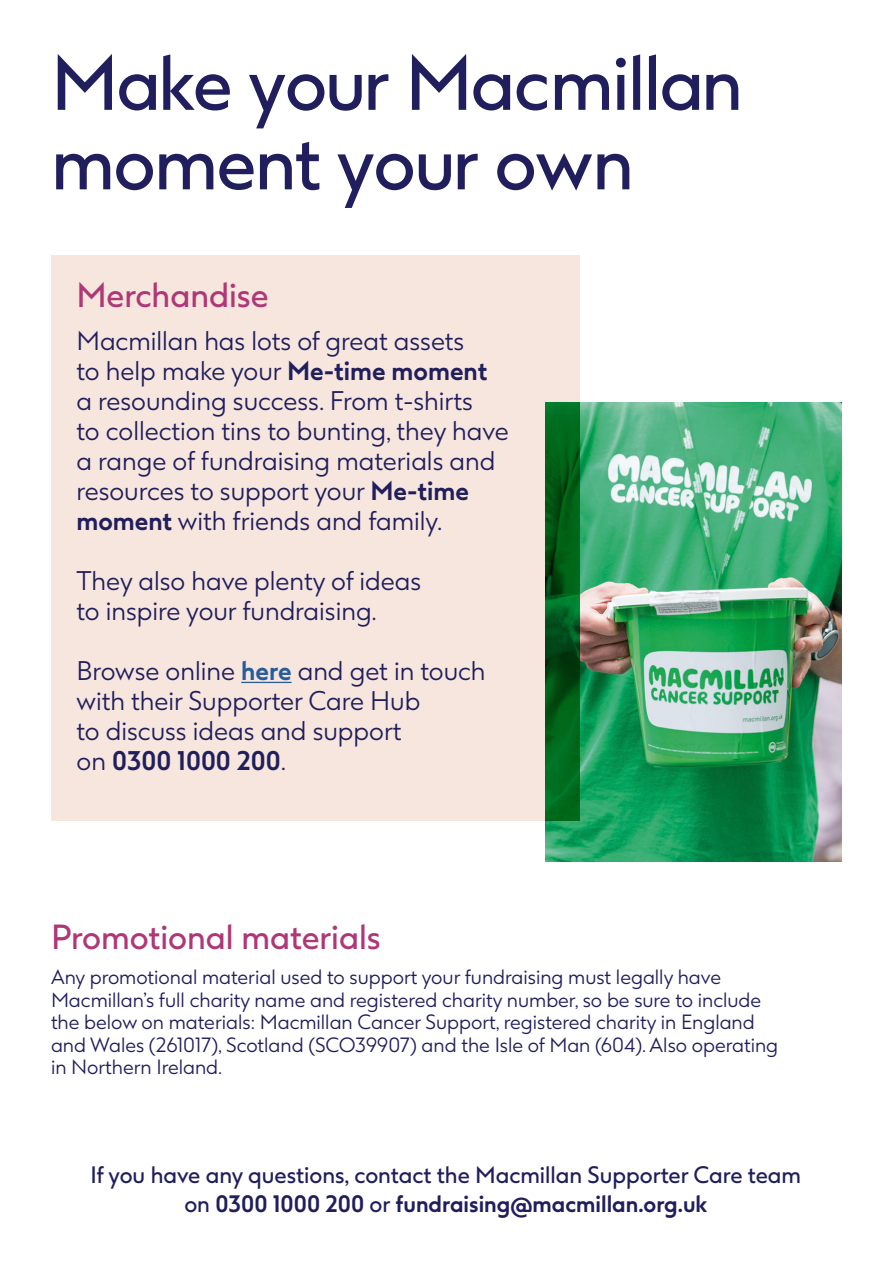
<style>
.page{position:relative;width:893px;height:1263px;background:#fff}
.page>*{position:absolute;margin:0;border:0;box-sizing:border-box;transform-origin:0 0}
.F___Headline{font:73.5px "Boots Sharp";letter-spacing:-.02em;color:#201e5c}
.t1{font:33px "Boots Sharp";color:#b03777}
.t2{font:300 25.5px/30px "Boots Sharp";color:#201e5c}
.t3{font:22.5px/28.5px "Boots Sharp";color:#201e5c;text-align:center}
.t4{font:300 19.5px/22.5px "Boots Sharp";color:#201e5c}
.s1{font-weight:700}
.s2{font-weight:700;color:#275b9c}
</style>
<div class="page">
<div style="left:51px;top:255px;width:529px;height:566px;background:#f6e6dd"></div>
<hr style="left:241px;top:682px;width:51px;height:1px;background:#275b9c">
<img style="left:546px;top:403px;width:296px;height:459px">
<svg style="left:546px;top:403px;width:34px;height:418px;background:#005e19"></svg>
<p class="F___Headline" style="left:51px;top:36px;width:693px">Make your Macmillan</p>
<p class="F___Headline" style="left:51px;top:116px;width:585px">moment your own</p>
<p class="t1" style="left:77px;top:274px;width:194px">Merchandise</p>
<p class="t2" style="left:77px;top:325px;width:434px">Macmillan has lots of great assets<br>to help make your <span class="s1">Me-time moment </span>a resounding success. From t-shirts<br>to collection tins to bunting, they have a range of fundraising materials and resources to support your <span class="s1">Me-time moment</span> with friends and family.</p>
<p class="t2" style="left:77px;top:565px;width:346px">They also have plenty of ideas to inspire your fundraising.</p>
<p class="t2" style="left:77px;top:655px;width:411px">Browse online <span class="s2">here</span> and get in touch with their Supporter Care Hub<br>to discuss ideas and support<br>on <span class="s1">0300 1000 200</span>.</p>
<p class="t1" style="left:51px;top:915px;width:331px">Promotional materials</p>
<p class="t4" style="left:51px;top:966px;width:729px">Any promotional material used to support your fundraising must legally have Macmillan’s full charity name and registered charity number, so be sure to include the below on materials: Macmillan Cancer Support, registered charity in England and Wales (261017), Scotland (SCO39907) and the Isle of Man (604). Also operating in Northern Ireland.</p>
<p class="t3" style="left:90px;top:1161px;width:712px">If you have any questions, contact the Macmillan Supporter Care team on <span class="s1">0300 1000 200</span> or <span class="s1">fundraising@macmillan.org.uk</span></p>
</div>
